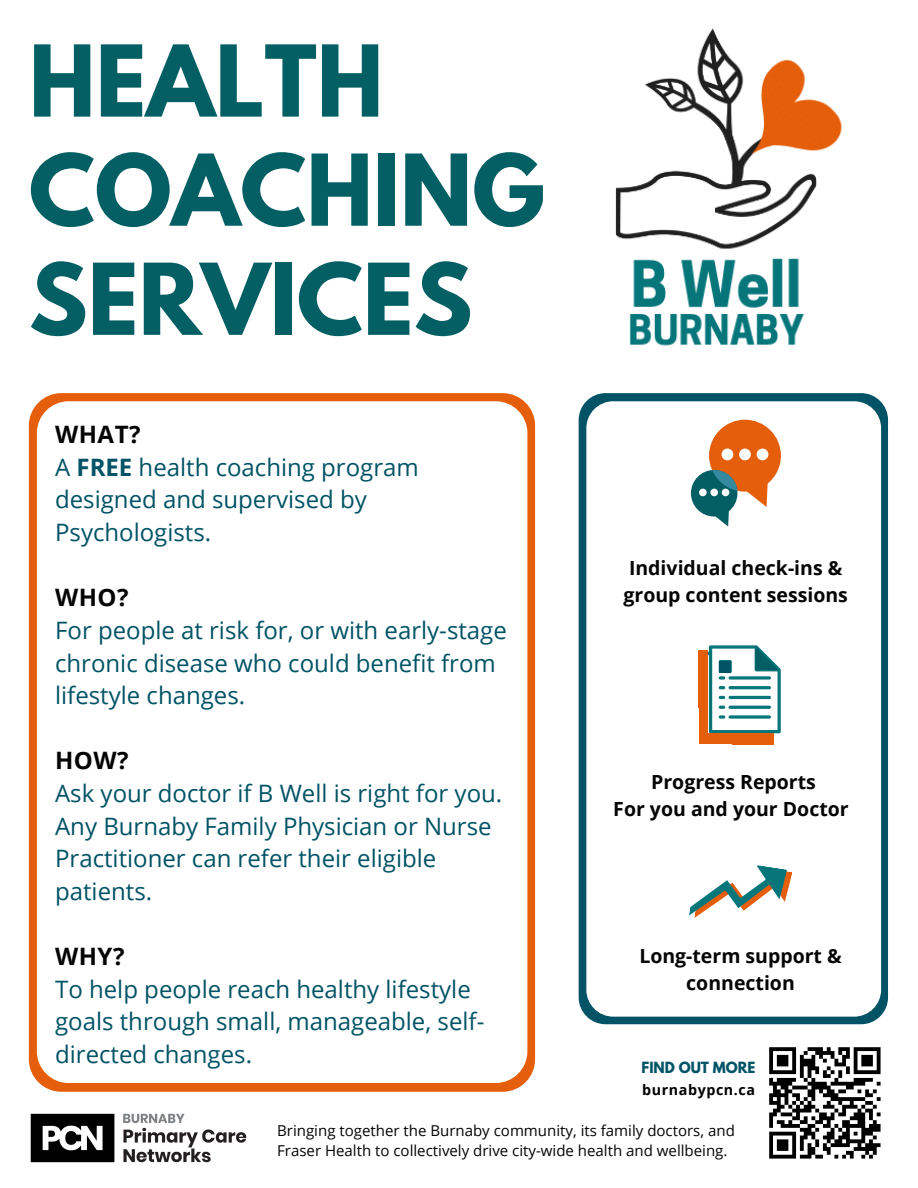
<style>
.page{position:relative;width:918px;height:1188px;background:#fff}
.page>*{position:absolute;margin:0;border:0;box-sizing:border-box;transform-origin:0 0}
.t1{font:700 87.6px/109.2px "League Spartan";color:#045f65}
.t2{font:24px/32.7px "Open Sans";color:#015365}
.t3{font:700 24px "Open Sans";letter-spacing:.02em;color:#050505}
.t4{font:700 19.5px/27px "Open Sans";color:#050505;text-align:center}
.t5{font:15px/20.2px "Open Sans";color:#050505}
.t6{font:700 14.25px "Open Sans";letter-spacing:.04em;color:#000}
.t7{font:700 13.65px "League Spartan";color:#015365}
.s1{font-weight:700}
</style>
<div class="page">
<img style="left:515px;top:28px;width:369px;height:377px">
<div style="left:29px;top:393px;width:506px;height:699px;background:#e55e0b;border-radius:32px"></div>
<div style="left:37px;top:401px;width:490px;height:682px;background:#fff;border-radius:32px"></div>
<div style="left:579px;top:393px;width:309px;height:631px;background:#015365;border-radius:27px"></div>
<div style="left:586px;top:401px;width:295px;height:616px;background:#fff;border-radius:27px"></div>
<img style="left:30px;top:1113px;width:217px;height:50px">
<svg style="left:691px;top:420px;width:90px;height:107px"></svg>
<svg style="left:769px;top:1047px;width:112px;height:112px"></svg>
<svg style="left:699px;top:645px;width:82px;height:98px"></svg>
<svg style="left:689px;top:865px;width:103px;height:53px"></svg>
<p class="t1" style="left:29px;top:38px;width:518px">HEALTH<br>COACHING<br>SERVICES</p>
<p class="t3" style="left:55px;top:418px;width:87px">WHAT?</p>
<p class="t2" style="left:55px;top:450px;width:365px">A <span class="s1">FREE</span> health coaching program designed and supervised by<br>Psychologists.</p>
<p class="t3" style="left:55px;top:581px;width:75px">WHO?</p>
<p class="t2" style="left:55px;top:613px;width:453px">For people at risk for, or with early-stage chronic disease who could benefit from lifestyle changes.</p>
<p class="t3" style="left:55px;top:744px;width:75px">HOW?</p>
<p class="t2" style="left:55px;top:776px;width:449px">Ask your doctor if B Well is right for you.<br>Any Burnaby Family Physician or Nurse</p>
<p class="t2" style="left:55px;top:842px;width:383px">Practitioner can refer their eligible patients.</p>
<p class="t3" style="left:55px;top:940px;width:71px">WHY?</p>
<p class="t2" style="left:55px;top:972px;width:431px">To help people reach healthy lifestyle goals through small, manageable, self&shy;directed changes.</p>
<p class="t4" style="left:629px;top:554px;width:215px">Individual check-ins &amp;</p>
<p class="t4" style="left:623px;top:581px;width:226px">group content sessions</p>
<p class="t4" style="left:651px;top:768px;width:166px">Progress Reports</p>
<p class="t4" style="left:613px;top:795px;width:237px">For you and your Doctor</p>
<p class="t4" style="left:639px;top:942px;width:204px">Long-term support &amp; connection</p>
<p class="t7" style="left:642px;top:1060px;width:115px">FIND OUT MORE</p>
<p class="t6" style="left:642px;top:1080px;width:114px">burnabypcn.ca</p>
<p class="t5" style="left:277px;top:1120px;width:459px">Bringing together the Burnaby community, its family doctors, and<br>Fraser Health to collectively drive city-wide health and wellbeing.</p>
</div>
